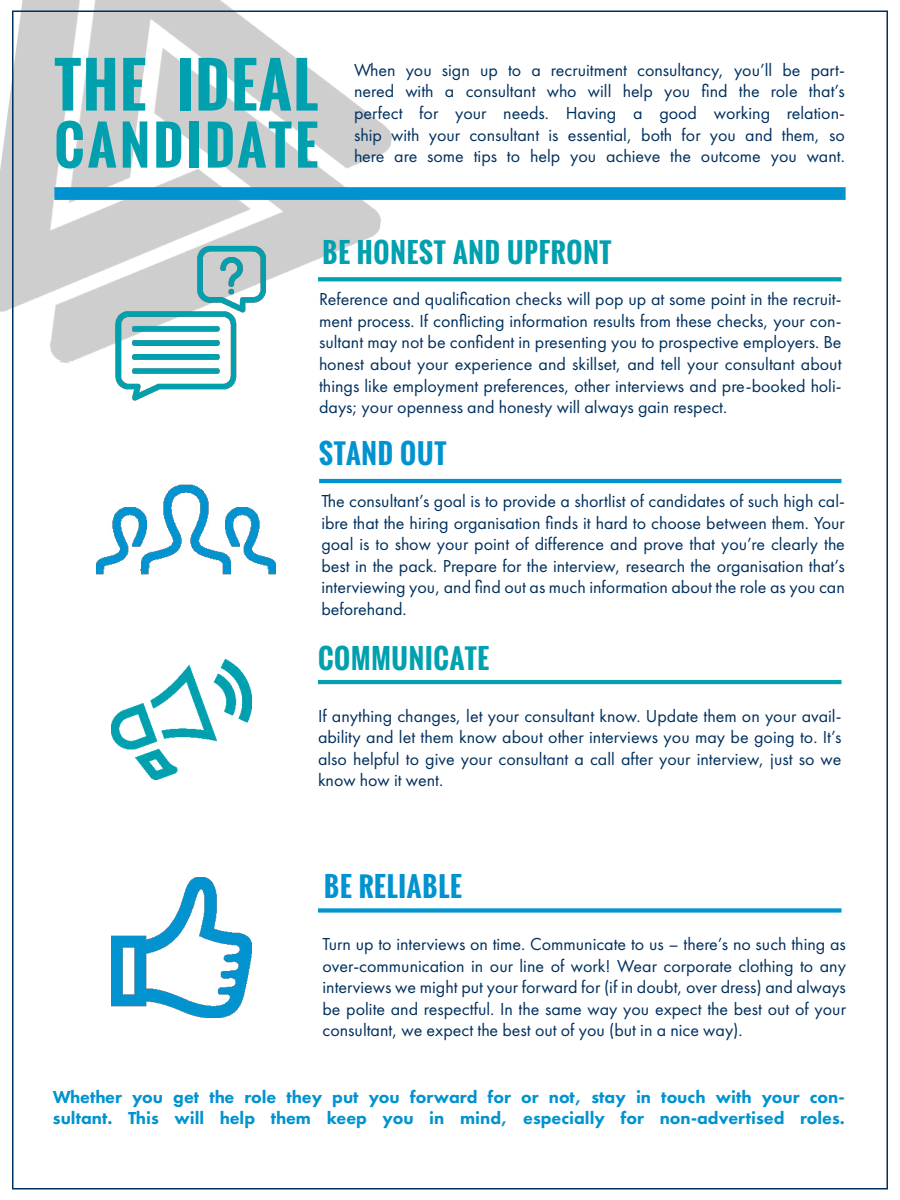
<style>
.page{position:relative;width:900px;height:1200px;background:#fff}
.page>*{position:absolute;margin:0;border:0;box-sizing:border-box;transform-origin:0 0}
.t1{font:700 60px "Oswald";letter-spacing:.03em;color:#00a0af}
.t2{font:700 52.5px "Oswald";letter-spacing:.065em;color:#00a0af}
.t3{font:700 27px "Oswald";letter-spacing:.03em;color:#00a0af}
.t4{font:700 27px "Oswald";letter-spacing:.03em;color:#0093d0}
.t5{font:18px/21.6px "Futura PT";color:#00305e;text-align:justify}
.t6{font:800 18px/21.6px "Futura PT";color:#0093d0}
</style>
<div class="page">
<img style="left:0;top:0;width:410px;height:363px">
<div style="left:54px;top:187px;width:792px;height:13px;background:#0093d0"></div>
<img style="left:103px;top:244px;width:167px;height:157px">
<svg style="left:318px;top:277px;width:524px;height:4px;background:#0aa3b2"></svg>
<hr style="left:319px;top:479px;width:523px;height:4px;background:#0093d0">
<img style="left:97px;top:484px;width:178px;height:91px">
<hr style="left:318px;top:680px;width:524px;height:4px;background:#00a0af">
<img style="left:111px;top:659px;width:140px;height:121px">
<div style="left:318px;top:908px;width:524px;height:5px;background:#0093d0"></div>
<img style="left:111px;top:878px;width:140px;height:140px">
<h1 class="t1" style="left:54px;top:40px;width:265px">THE IDEAL</h1>
<p class="t5" style="left:354px;top:59px;width:492px">When you sign up to a recruitment consultancy, you’ll be part&shy;nered with a consultant who will help you find the role that’s perfect for your needs. Having a good working relation&shy;ship with your consultant is essential, both for you and them, so</p>
<h2 class="t2" style="left:54px;top:106px;width:265px">CANDIDATE</h2>
<p class="t5" style="left:354px;top:145px;width:492px">here are some tips to help you achieve the outcome you want.</p>
<h3 class="t3" style="left:322px;top:232px;width:291px">BE HONEST AND UPFRONT</h3>
<p class="t5" style="left:319px;top:288px;width:524px">Reference and qualification checks will pop up at some point in the recruit&shy;ment process. If conflicting information results from these checks, your con&shy;sultant may not be confident in presenting you to prospective employers. Be honest about your experience and skillset, and tell your consultant about things like employment preferences, other interviews and pre-booked holi&shy;days; your openness and honesty will always gain respect.</p>
<h3 class="t4" style="left:319px;top:434px;width:129px">STAND OUT</h3>
<p class="t5" style="left:321px;top:490px;width:525px">The consultant’s goal is to provide a shortlist of candidates of such high cal&shy;ibre that the hiring organisation finds it hard to choose between them. Your goal is to show your point of difference and prove that you’re clearly the best in the pack. Prepare for the interview, research the organisation that’s interviewing you, and find out as much information about the role as you can beforehand.</p>
<h3 class="t3" style="left:318px;top:638px;width:173px">COMMUNICATE</h3>
<p class="t5" style="left:318px;top:705px;width:525px">If anything changes, let your consultant know. Update them on your avail&shy;ability and let them know about other interviews you may be going to. It’s also helpful to give your consultant a call after your interview, just so we know how it went.</p>
<h3 class="t4" style="left:324px;top:866px;width:139px">BE RELIABLE</h3>
<p class="t5" style="left:322px;top:933px;width:525px">Turn up to interviews on time. Communicate to us – there’s no such thing as over-communication in our line of work! Wear corporate clothing to any interviews we might put your forward for (if in doubt, over dress) and always be polite and respectful. In the same way you expect the best out of your consultant, we expect the best out of you (but in a nice way).</p>
<p class="t6" style="left:53px;top:1086px;width:793px">Whether you get the role they put you forward for or not, stay in touch with your con&shy;sultant. This will help them keep you in mind, especially for non-advertised roles.</p>
</div>
